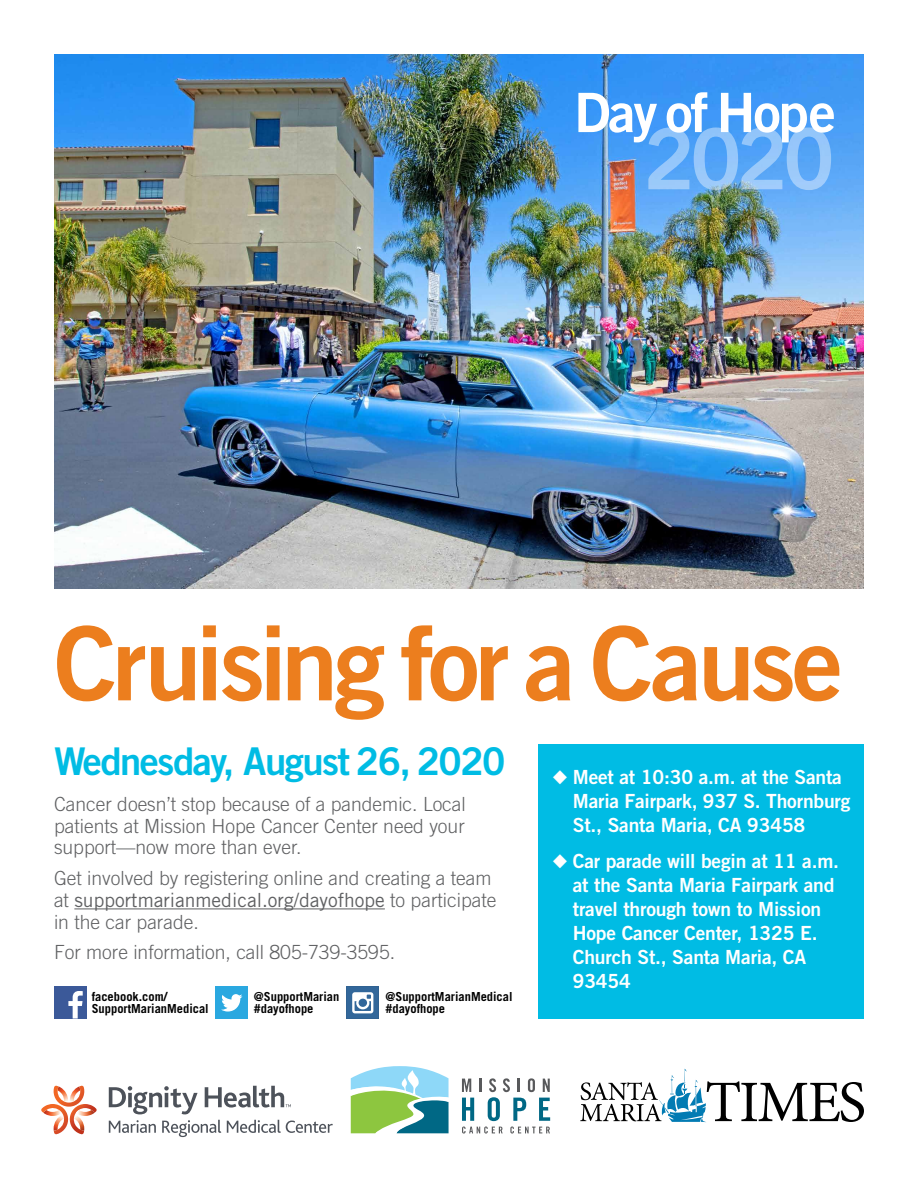
<style>
.page{position:relative;width:918px;height:1188px;background:#fff}
.page>*{position:absolute;margin:0;border:0;box-sizing:border-box;transform-origin:0 0}
.t1{font:102.45px "Trade Gothic Bold Two";letter-spacing:-.04em;color:#ec7e1e}
.t2{font:84.45px "Trade Gothic Bold Two";color:#fff}
.t3{font:54.45px "Trade Gothic Bold Two";color:#fff}
.t4{font:38.25px "Trade Gothic Bold Two";letter-spacing:-.04em;color:#00bce4}
.t5{font:300 19.5px/21.8px "Trade Gothic";color:#5f6062;text-align:justify}
.t6{font:19.5px/24px "Trade Gothic Bold Two";letter-spacing:-.01em;color:#fff}
.t7{font:700 12.45px/12.5px "Trade Gothic";color:#000}
.s1{font-weight:400}
</style>
<div class="page">
<img style="left:54px;top:54px;width:810px;height:535px">
<div style="left:538px;top:744px;width:326px;height:275px;background:#00bce4"></div>
<hr style="left:74px;top:908px;width:311px;height:1px;background:#5f6062">
<svg style="left:41px;top:1086px;width:56px;height:48px"></svg>
<img style="left:76px;top:1113px;width:18px;height:3px">
<img style="left:76px;top:1110px;width:18px;height:3px">
<svg style="left:109px;top:1120px;width:47px;height:13px"></svg>
<svg style="left:162px;top:1120px;width:59px;height:17px"></svg>
<svg style="left:227px;top:1120px;width:106px;height:13px"></svg>
<svg style="left:109px;top:1086px;width:89px;height:28px"></svg>
<svg style="left:205px;top:1086px;width:86px;height:22px"></svg>
<svg style="left:351px;top:1066px;width:98px;height:67px"></svg>
<svg style="left:462px;top:1127px;width:41px;height:7px"></svg>
<svg style="left:510px;top:1127px;width:40px;height:7px"></svg>
<svg style="left:462px;top:1079px;width:9px;height:13px"></svg>
<svg style="left:479px;top:1079px;width:3px;height:13px"></svg>
<svg style="left:462px;top:1098px;width:12px;height:23px"></svg>
<svg style="left:488px;top:1078px;width:62px;height:43px"></svg>
<div style="left:54px;top:987px;width:32px;height:32px;background:#3b5999"></div>
<svg style="left:68px;top:991px;width:15px;height:28px"></svg>
<svg style="left:347px;top:987px;width:32px;height:32px"></svg>
<div style="left:216px;top:987px;width:32px;height:32px;background:#2aa8e0"></div>
<svg style="left:221px;top:994px;width:21px;height:18px"></svg>
<svg style="left:580px;top:1069px;width:284px;height:53px"></svg>
<h3 class="t3" style="left:574px;top:79px;width:263px">Day of Hope</h3>
<h2 class="t2" style="left:644px;top:107px;width:193px">2020</h2>
<h1 class="t1" style="left:54px;top:600px;width:791px">Cruising for a Cause</h1>
<h3 class="t4" style="left:54px;top:738px;width:453px">Wednesday, August 26, 2020</h3>
<p class="t5" style="left:54px;top:793px;width:413px">Cancer doesn’t stop because of a pandemic. Local patients at Mission Hope Cancer Center need your support—now more than ever.</p>
<p class="t5" style="left:54px;top:867px;width:444px;text-align:left">Get involved by registering online and creating a team at <span class="s1">supportmarianmedical.org/dayofhope</span> to participate in the car parade.</p>
<p class="t5" style="left:54px;top:941px;width:343px">For more information, call 805-739-3595.</p>
<p class="t7" style="left:92px;top:990px;width:119px">facebook.com/<br>SupportMarianMedical</p>
<p class="t7" style="left:254px;top:990px;width:87px">@SupportMarian #dayofhope</p>
<p class="t7" style="left:386px;top:990px;width:129px">@SupportMarianMedical #dayofhope</p>
<p class="t6" style="left:573px;top:765px;width:279px;text-indent:-20px">◆ Meet at 10:30 a.m. at the Santa<br>Maria Fairpark, 937 S. Thornburg<br>St., Santa Maria, CA 93458</p>
<p class="t6" style="left:573px;top:849px;width:268px;text-indent:-20px">◆ Car parade will begin at 11 a.m. at the Santa Maria Fairpark and travel through town to Mission<br>Hope Cancer Center, 1325 E.<br>Church St., Santa Maria, CA<br>93454</p>
</div>
